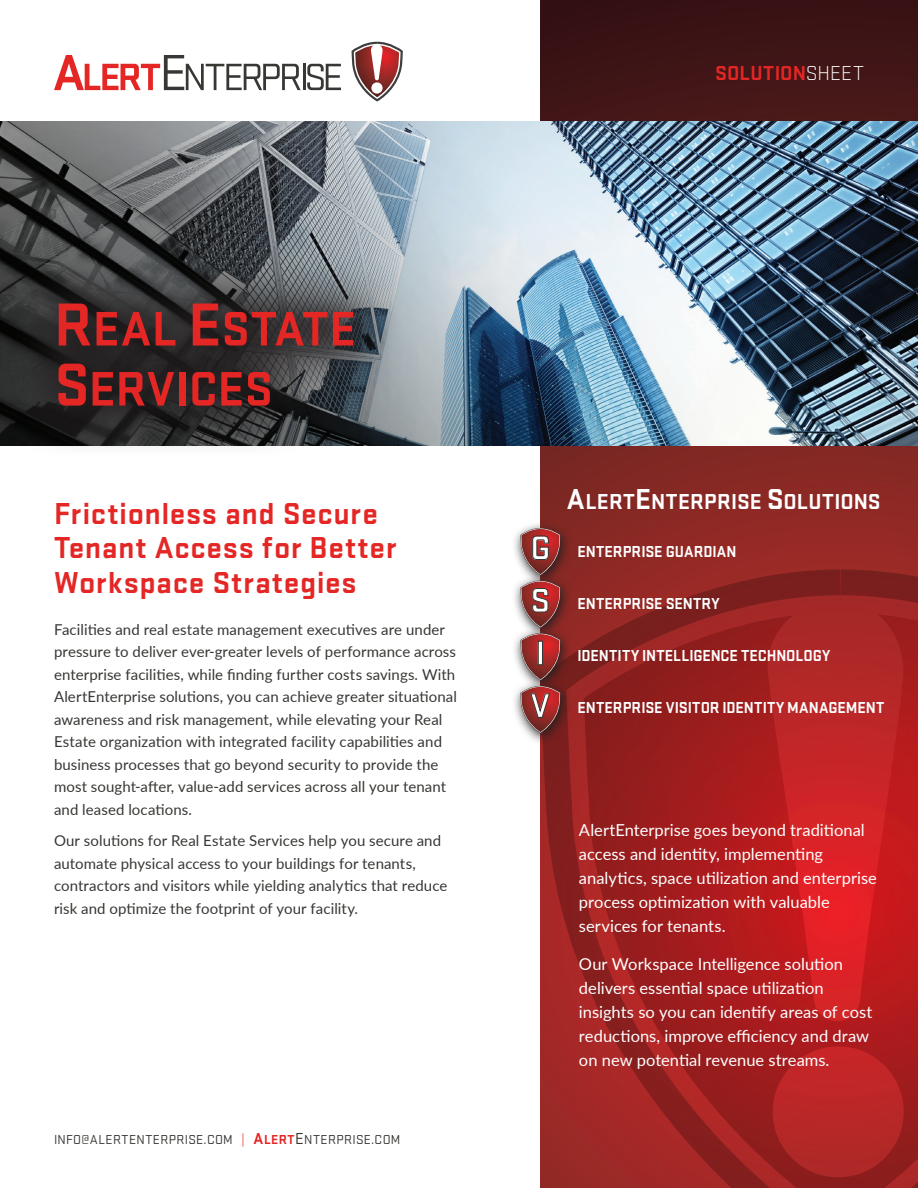
<style>
.page{position:relative;width:918px;height:1188px;background:#fff}
.page>*{position:absolute;margin:0;border:0;box-sizing:border-box;transform-origin:0 0}
.t1{font:700 50.4px/60.2px "Stratum 2";color:#e42625}
.t2{font:700 35.4px/52.7px "Stratum 2";color:#fff}
.t3{font:700 31.5px/34.5px "Stratum 2";letter-spacing:.02em;color:#e42625}
.t4{font:700 22.5px "Stratum 2";letter-spacing:.015em;color:#fff}
.t5{font:700 21px "Stratum 2";letter-spacing:.005em;color:#e42625}
.t6{font:16.5px/24px "Lato";color:#fff}
.t7{font:700 16.5px "Stratum 2";letter-spacing:.005em;color:#fff;scale:.96 1}
.t8{font:15px/22.5px "Lato";letter-spacing:.005em;color:#373834}
.t9{font:13.5px "Stratum 2";letter-spacing:.03em;color:#373834}
.s1{font-family:"Stratum GMC";font-weight:300;color:#fff}
.s2{font-size:63px}
.s3{color:#e42625}
.s4{font-weight:700;font-size:16.5px;color:#e42625}
.s5{font-weight:700;color:#e42625}
.s6{font-size:16.5px}
.s7{font-size:30px}
</style>
<div class="page">
<svg style="left:540px;top:0;width:378px;height:568px;background:#631e1d"></svg>
<svg style="left:54px;top:55px;width:247px;height:35px"></svg>
<hr style="left:303px;top:64px;width:2px;height:26px;background:#373834">
<svg style="left:307px;top:64px;width:34px;height:26px"></svg>
<svg style="left:351px;top:41px;width:52px;height:61px"></svg>
<svg style="left:371px;top:82px;width:12px;height:12px"></svg>
<svg style="left:540px;top:568px;width:378px;height:620px;background:#962724"></svg>
<svg style="left:549px;top:578px;width:369px;height:610px;background:#922423"></svg>
<svg style="left:584px;top:612px;width:334px;height:576px;background:#9e1e1f"></svg>
<svg style="left:767px;top:602px;width:136px;height:419px;background:#c22124"></svg>
<div style="left:772px;top:1046px;width:132px;height:132px;background:linear-gradient(to bottom,#c92528,#ab2927);border-radius:50%"></div>
<svg style="left:514px;top:521px;width:58px;height:53px"></svg>
<svg style="left:514px;top:574px;width:58px;height:52px"></svg>
<svg style="left:514px;top:626px;width:58px;height:53px"></svg>
<svg style="left:514px;top:679px;width:58px;height:67px"></svg>
<svg style="left:520px;top:527px;width:41px;height:207px;background:#994b4a"></svg>
<img style="left:0;top:122px;width:918px;height:324px">
<svg style="left:7px;top:253px;width:397px;height:194px;background:#3c3d3f"></svg>
<h3 class="t5" style="left:715px;top:59px;width:150px">SOLUTION<span class="s1">SHEET</span></h3>
<h1 class="t1" style="left:54px;top:296px;width:304px"><span class="s2">R</span>EAL <span class="s2">E</span>STATE<br><span class="s2">S</span>ERVICES</h1>
<h3 class="t3" style="left:54px;top:494px;width:344px">Frictionless and Secure<br>Tenant Access for Better<br>Workspace Strategies</h3>
<p class="t8" style="left:54px;top:617px;width:405px">Facilities and real estate management executives are under pressure to deliver ever-greater levels of performance across enterprise facilities, while finding further costs savings. With AlertEnterprise solutions, you can achieve greater situational awareness and risk management, while elevating your Real Estate organization with integrated facility capabilities and business processes that go beyond security to provide the most sought-after, value-add services across all your tenant and leased locations.</p>
<p class="t8" style="left:54px;top:829px;width:395px">Our solutions for Real Estate Services help you secure and automate physical access to your buildings for tenants, contractors and visitors while yielding analytics that reduce risk and optimize the footprint of your facility.</p>
<p class="t9" style="left:54px;top:1131px;width:348px">INFO@ALERTENTERPRISE.COM <span class="s3">|</span> <span class="s4">A</span><span class="s5">LERT</span><span class="s6">E</span>NTERPRISE.COM</p>
<h2 class="t2" style="left:530px;top:520px;width:22px">G<br>S<br>I<br>V</h2>
<h3 class="t4" style="left:567px;top:486px;width:315px"><span class="s7">A</span>LERT<span class="s7">E</span>NTERPRISE <span class="s7">S</span>OLUTIONS</h3>
<p class="t7" style="left:577px;top:540px;width:167px">ENTERPRISE GUARDIAN</p>
<p class="t7" style="left:577px;top:592px;width:149px">ENTERPRISE SENTRY</p>
<p class="t7" style="left:577px;top:644px;width:265px">IDENTITY INTELLIGENCE TECHNOLOGY</p>
<p class="t7" style="left:577px;top:696px;width:321px">ENTERPRISE VISITOR IDENTITY MANAGEMENT</p>
<p class="t6" style="left:579px;top:818px;width:299px">AlertEnterprise goes beyond traditional access and identity, implementing analytics, space utilization and enterprise process optimization with valuable services for tenants.</p>
<p class="t6" style="left:579px;top:951px;width:295px">Our Workspace Intelligence solution delivers essential space utilization insights so you can identify areas of cost reductions, improve efficiency and draw on new potential revenue streams.</p>
</div>
